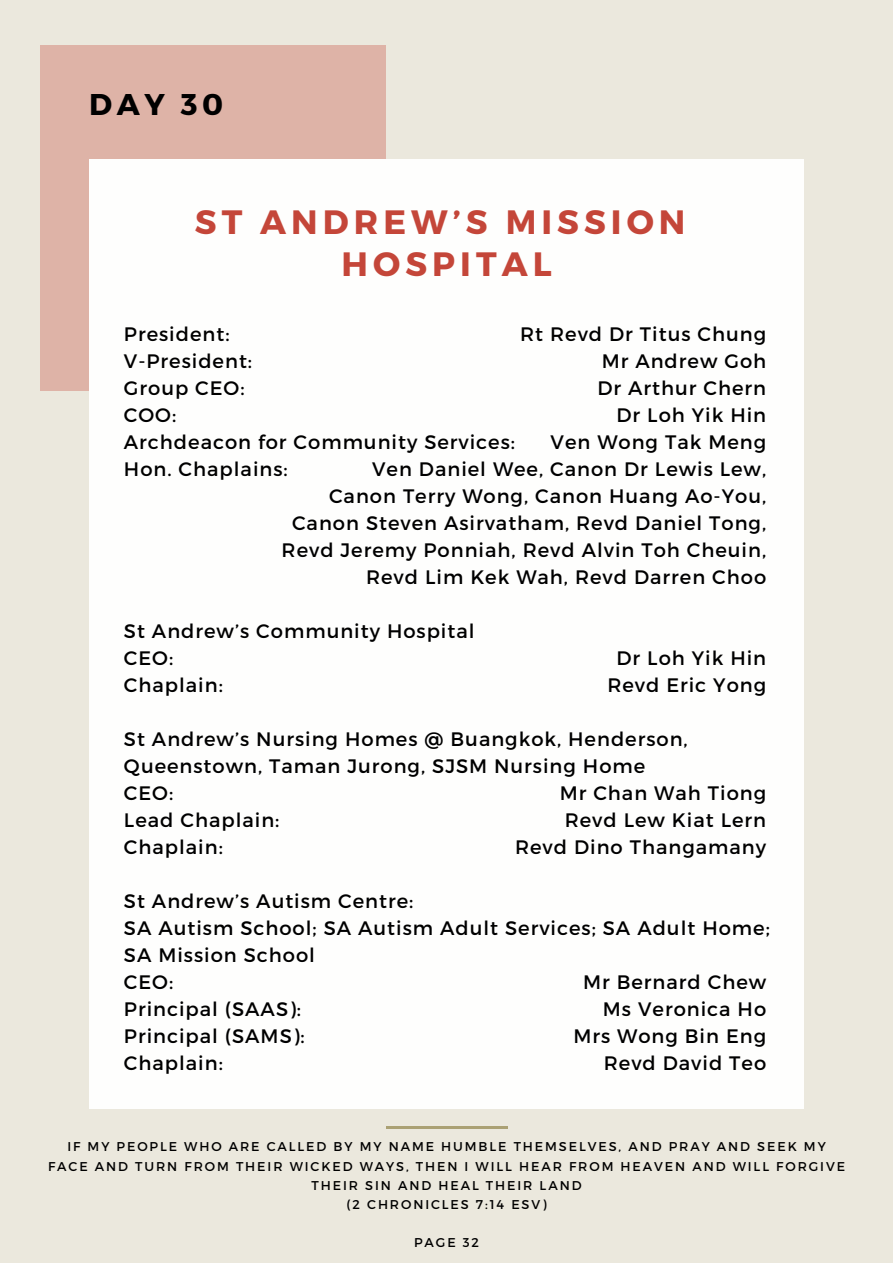
<style>
.page{position:relative;width:893px;height:1263px;background:#ebe8dd}
.page>*{position:absolute;margin:0;border:0;box-sizing:border-box;transform-origin:0 0}
.t1{font:700 33.75px/42.2px "Montserrat";letter-spacing:.15em;color:#c44639;text-align:center}
.t2{font:700 30px "Montserrat";color:#000}
.t3{font:19.5px/27px "Montserrat";letter-spacing:.05em;color:#000}
.t4{font:12.75px/19.1px "Montserrat";letter-spacing:.15em;color:#000;text-align:center}
</style>
<div class="page">
<hr style="left:386px;top:1126px;width:121px;height:2px;background:#aba174">
<div style="left:41px;top:45px;width:345px;height:345px;background:#deb3a7"></div>
<div style="left:89px;top:160px;width:715px;height:949px;background:#fefefd"></div>
<h2 class="t2" style="left:89px;top:85px;width:135px">DAY 30</h2>
<h1 class="t1" style="left:195px;top:199px;width:492px">ST ANDREW’S MISSION<br>HOSPITAL</h1>
<p class="t3" style="left:124px;top:319px;width:392px">President:<br>V-President:<br>Group CEO:<br>COO:<br>Archdeacon for Community Services:<br>Hon. Chaplains:</p>
<p class="t3" style="left:282px;top:319px;width:486px;text-align:right">Rt Revd Dr Titus Chung<br>Mr Andrew Goh<br>Dr Arthur Chern<br>Dr Loh Yik Hin<br>Ven Wong Tak Meng<br>Ven Daniel Wee, Canon Dr Lewis Lew,<br>Canon Terry Wong, Canon Huang Ao-You,<br>Canon Steven Asirvatham, Revd Daniel Tong,<br>Revd Jeremy Ponniah, Revd Alvin Toh Cheuin,<br>Revd Lim Kek Wah, Revd Darren Choo</p>
<p class="t3" style="left:124px;top:616px;width:352px">St Andrew’s Community Hospital<br>CEO:<br>Chaplain:</p>
<p class="t3" style="left:124px;top:724px;width:565px">St Andrew’s Nursing Homes @ Buangkok, Henderson,<br>Queenstown, Taman Jurong, SJSM Nursing Home<br>CEO:<br>Lead Chaplain:<br>Chaplain:</p>
<p class="t3" style="left:124px;top:886px;width:647px">St Andrew’s Autism Centre:<br>SA Autism School; SA Autism Adult Services; SA Adult Home;<br>SA Mission School<br>CEO:<br>Principal (SAAS):<br>Principal (SAMS):<br>Chaplain:</p>
<p class="t3" style="left:607px;top:643px;width:160px;text-align:center">Dr Loh Yik Hin<br>Revd Eric Yong</p>
<p class="t3" style="left:515px;top:778px;width:253px;text-align:right">Mr Chan Wah Tiong<br>Revd Lew Kiat Lern<br>Revd Dino Thangamany</p>
<p class="t3" style="left:573px;top:967px;width:194px;text-align:right">Mr Bernard Chew<br>Ms Veronica Ho<br>Mrs Wong Bin Eng<br>Revd David Teo</p>
<p class="t4" style="left:48px;top:1136px;width:798px">IF MY PEOPLE WHO ARE CALLED BY MY NAME HUMBLE THEMSELVES, AND PRAY AND SEEK MY FACE AND TURN FROM THEIR WICKED WAYS, THEN I WILL HEAR FROM HEAVEN AND WILL FORGIVE THEIR SIN AND HEAL THEIR LAND<br>(2 CHRONICLES 7:14 ESV)</p>
<p class="t4" style="left:414px;top:1232px;width:67px">PAGE 32</p>
</div>
